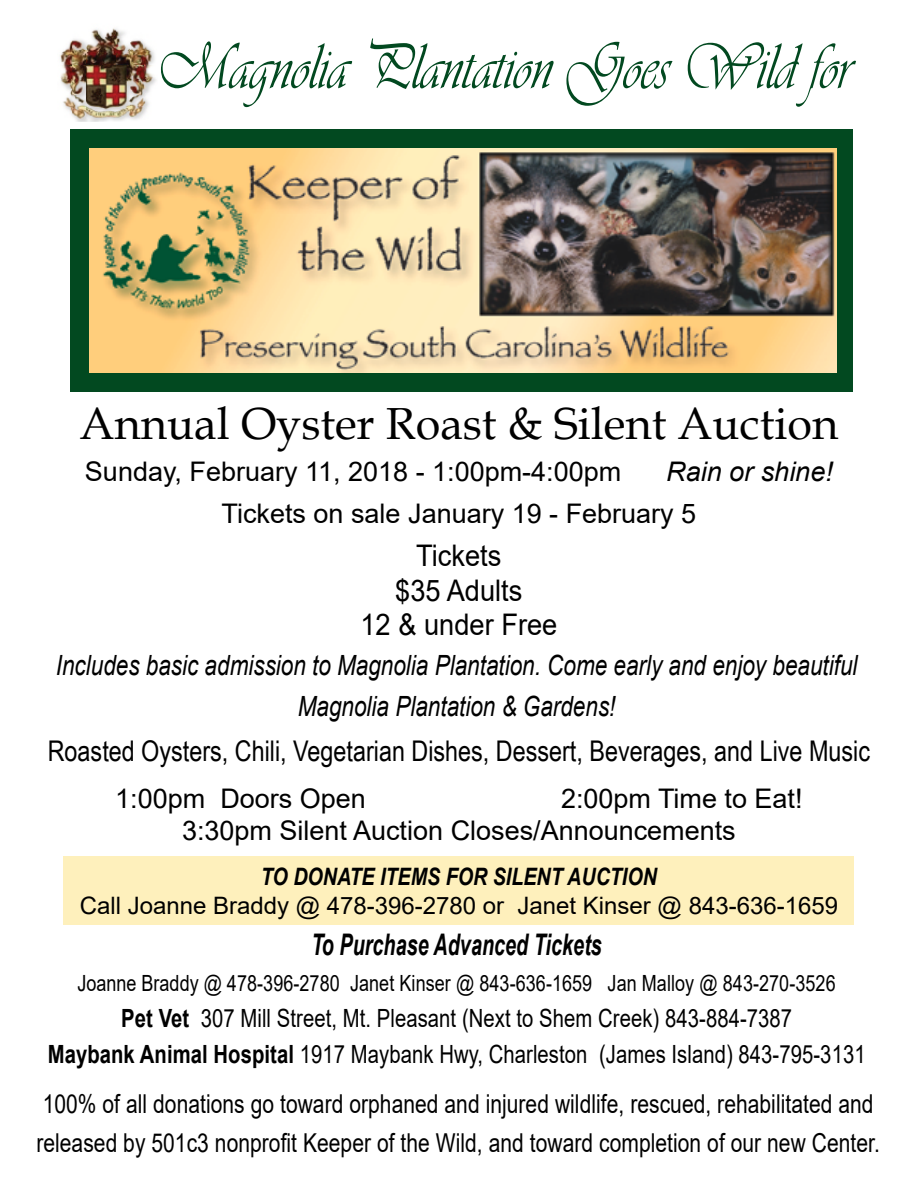
<style>
.page{position:relative;width:918px;height:1188px;background:#fff}
.page>*{position:absolute;margin:0;border:0;box-sizing:border-box;transform-origin:0 0}
.t1{font:67.5px "Vivaldii";color:#024920;scale:.8 1}
.t2{font:45px "Book Antiqua";color:#000}
.t3{font:29.7px/34.5px "Arial";color:#000;text-align:center;scale:.92 1}
.t4{font:italic 700 29.7px "Arial Narrow";letter-spacing:.005em;color:#000;scale:.81 1}
.t5{font:28.5px "Arial Narrow";color:#000}
.t6{font:italic 27.9px/40.5px "Arial";color:#000;text-align:center;scale:.81 1}
.t7{font:27px/32.4px "Arial";color:#000}
.t8{font:italic 27px "Arial";color:#000}
.t9{font:26.1px/39px "Arial";letter-spacing:.005em;color:#000;scale:.81 1}
.t10{font:25.05px/36px "Arial";letter-spacing:.005em;color:#000;text-align:center;scale:.81 1}
.t11{font:24px "Arial";color:#000}
.t12{font:italic 700 24px "Arial Narrow";color:#000}
.t13{font:22.35px "Arial";letter-spacing:.005em;color:#000;scale:.81 1}
.s1{font-weight:700}
</style>
<div class="page">
<div style="left:63px;top:856px;width:791px;height:70px;background:#fef0bc"></div>
<img style="left:60px;top:28px;width:96px;height:94px">
<div style="left:70px;top:129px;width:784px;height:263px;background:#024920"></div>
<img style="left:89px;top:149px;width:747px;height:223px">
<h1 class="t1" style="left:156px;top:27px;width:870px">Magnolia Plantation Goes Wild for</h1>
<h2 class="t2" style="left:80px;top:392px;width:760px">Annual Oyster Roast &amp; Silent Auction</h2>
<p class="t7" style="left:85px;top:455px;width:538px">Sunday, February 11, 2018 - 1:00pm-4:00pm</p>
<p class="t8" style="left:666px;top:454px;width:168px">Rain or shine!</p>
<p class="t7" style="left:222px;top:498px;width:476px">Tickets on sale January 19 - February 5</p>
<p class="t3" style="left:360px;top:538px;width:216px">Tickets<br>$35 Adults<br>12 &amp; under Free</p>
<p class="t6" style="left:56px;top:646px;width:991px">Includes basic admission to Magnolia Plantation. Come early and enjoy beautiful<br>Magnolia Plantation &amp; Gardens!</p>
<p class="t5" style="left:48px;top:730px;width:824px">Roasted Oysters, Chili, Vegetarian Dishes, Dessert, Beverages, and Live Music</p>
<p class="t7" style="left:115px;top:782px;width:252px">1:00pm Doors Open</p>
<p class="t7" style="left:182px;top:782px;width:622px;text-indent:379px">2:00pm Time to Eat!<br>3:30pm Silent Auction Closes/Announcements</p>
<p class="t12" style="left:261px;top:858px;width:397px">TO DONATE ITEMS FOR SILENT AUCTION</p>
<p class="t11" style="left:80px;top:889px;width:760px">Call Joanne Braddy @ 478-396-2780 or Janet Kinser @ 843-636-1659</p>
<p class="t4" style="left:311px;top:922px;width:360px">To Purchase Advanced Tickets</p>
<p class="t13" style="left:78px;top:967px;width:937px">Joanne Braddy @ 478-396-2780 Janet Kinser @ 843-636-1659 Jan Malloy @ 843-270-3526</p>
<p class="t10" style="left:48px;top:1000px;width:1011px"><span class="s1">Pet Vet</span> 307 Mill Street, Mt. Pleasant (Next to Shem Creek) 843-884-7387<br><span class="s1">Maybank Animal Hospital</span> 1917 Maybank Hwy, Charleston (James Island) 843-795-3131</p>
<p class="t9" style="left:36px;top:1084px;width:1043px">100% of all donations go toward orphaned and injured wildlife, rescued, rehabilitated and released by 501c3 nonprofit Keeper of the Wild, and toward completion of our new Center.</p>
</div>
